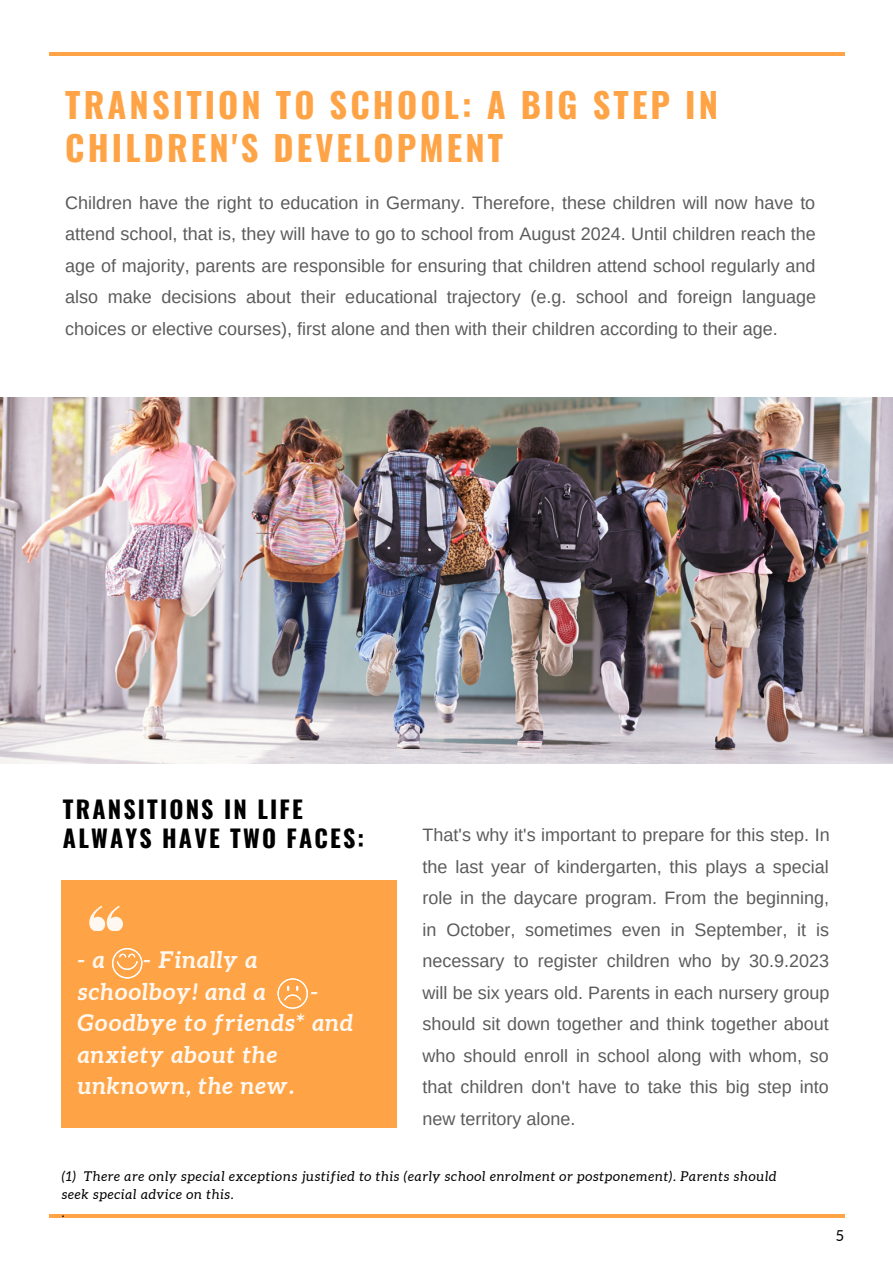
<style>
.page{position:relative;width:893px;height:1264px;background:#fff}
.page>*{position:absolute;margin:0;border:0;box-sizing:border-box;transform-origin:0 0}
.t1{font:700 34.5px/42.8px "Oswald";letter-spacing:.09em;color:#ffa446}
.t2{font:700 24px/29.2px "Oswald";letter-spacing:.09em;color:#000}
.t3{font:italic 700 23.25px/31.5px "Aleo";letter-spacing:.04em;color:#fff}
.t4{font:18px/31.5px "Arimo";color:#000;text-align:justify}
.t5{font:15px "Aleo";color:#000}
.t6{font:italic 13.5px/18px "Aleo";letter-spacing:.06em;color:#000}
</style>
<div class="page">
<div style="left:62px;top:880px;width:335px;height:247px;background:#ffa446"></div>
<svg style="left:89px;top:905px;width:34px;height:25px"></svg>
<hr style="left:49px;top:52px;width:795px;height:3px;background:#ffa446">
<hr style="left:49px;top:1214px;width:795px;height:3px;background:#ffa446">
<img style="left:0;top:397px;width:892px;height:366px">
<svg style="left:277px;top:978px;width:31px;height:30px"></svg>
<svg style="left:112px;top:948px;width:30px;height:30px"></svg>
<p class="t1" style="left:65px;top:82px;width:654px">TRANSITION TO SCHOOL: A BIG STEP IN<br>CHILDREN'S DEVELOPMENT</p>
<p class="t4" style="left:65px;top:187px;width:752px">Children have the right to education in Germany. Therefore, these children will now have to attend school, that is, they will have to go to school from August 2024. Until children reach the age of majority, parents are responsible for ensuring that children attend school regularly and also make decisions about their educational trajectory (e.g. school and foreign language choices or elective courses), first alone and then with their children according to their age.</p>
<p class="t2" style="left:63px;top:793px;width:303px">TRANSITIONS IN LIFE<br>ALWAYS HAVE TWO FACES:</p>
<p class="t3" style="left:77px;top:943px;width:189px;text-indent:66px">- Finally a schoolboy! and a</p>
<p class="t3" style="left:77px;top:943px;width:28px">- a</p>
<p class="t3" style="left:77px;top:975px;width:277px;text-indent:233px">-<br>Goodbye to friends* and anxiety about the unknown, the new.</p>
<p class="t4" style="left:422px;top:819px;width:408px">That's why it's important to prepare for this step. In the last year of kindergarten, this plays a special role in the daycare program. From the beginning, in October, sometimes even in September, it is necessary to register children who by 30.9.2023 will be six years old. Parents in each nursery group should sit down together and think together about who should enroll in school along with whom, so that children don't have to take this big step into new territory alone.</p>
<p class="t6" style="left:62px;top:1166px;width:716px">(1) There are only special exceptions justified to this (early school enrolment or postponement). Parents should seek special advice on this.</p>
<p class="t6" style="left:62px;top:1202px;width:4px">.</p>
<p class="t5" style="left:836px;top:1227px;width:9px">5</p>
</div>
